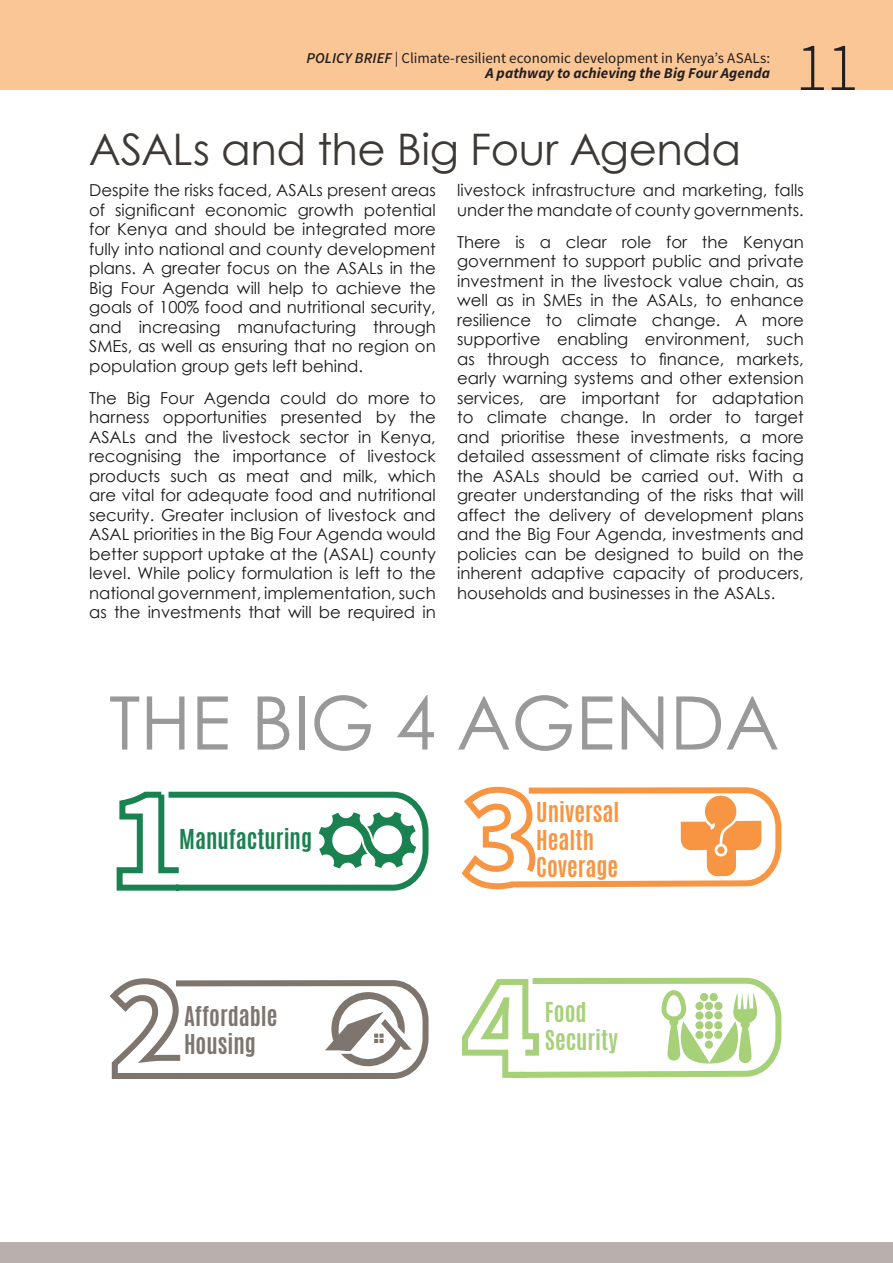
<style>
.page{position:relative;width:893px;height:1263px;background:#fff}
.page>*{position:absolute;margin:0;border:0;box-sizing:border-box;transform-origin:0 0}
.t1{font:73.95px "Century Gothic";color:#999}
.t2{font:300 69px "Source Sans Pro";color:#241f1f}
.t3{font:43.5px "Century Gothic";letter-spacing:-.015em;color:#3d3935}
.t4{font:700 22.95px/27.5px "Antonio";color:#f79542}
.t5{font:700 22.95px/27.5px "Antonio";color:#7d756e}
.t6{font:700 22.95px "Antonio";color:#1a8251}
.t7{font:700 22.95px/27.5px "Antonio";color:#a6d179}
.t8{font:16.5px/19.5px "Century Gothic";color:#1a1a1a;text-align:justify}
.t9{font:15px/15px "Source Sans Pro";letter-spacing:.005em;color:#241f1f;text-align:right}
.s1{font-weight:600;font-style:italic}
.s2{font-weight:700;font-style:italic}
</style>
<div class="page">
<div style="left:0;top:0;width:893px;height:90px;background:#fac696"></div>
<div style="left:0;top:1242px;width:893px;height:21px;background:#b7b0ac"></div>
<svg style="left:116px;top:791px;width:313px;height:100px"></svg>
<svg style="left:109px;top:978px;width:320px;height:101px"></svg>
<svg style="left:461px;top:786px;width:321px;height:104px"></svg>
<svg style="left:462px;top:977px;width:320px;height:101px"></svg>
<p class="t9" style="left:306px;top:50px;width:465px"><span class="s1">POLICY BRIEF</span> | Climate-resilient economic development in Kenya’s ASALs:<br><span class="s2">A pathway to achieving the Big Four Agenda</span></p>
<h2 class="t2" style="left:795px;top:25px;width:65px">11</h2>
<h3 class="t3" style="left:89px;top:119px;width:654px">ASALs and the Big Four Agenda</h3>
<p class="t8" style="left:89px;top:180px;width:348px">Despite the risks faced, ASALs present areas of significant economic growth potential for Kenya and should be integrated more fully into national and county development plans. A greater focus on the ASALs in the Big Four Agenda will help to achieve the goals of 100% food and nutritional security, and increasing manufacturing through SMEs, as well as ensuring that no region on population group gets left behind.</p>
<p class="t8" style="left:89px;top:388px;width:348px">The Big Four Agenda could do more to harness opportunities presented by the ASALs and the livestock sector in Kenya, recognising the importance of livestock products such as meat and milk, which are vital for adequate food and nutritional security. Greater inclusion of livestock and ASAL priorities in the Big Four Agenda would better support uptake at the (ASAL) county level. While policy formulation is left to the national government, implementation, such as the investments that will be required in</p>
<p class="t8" style="left:457px;top:180px;width:348px">livestock infrastructure and marketing, falls under the mandate of county governments.</p>
<p class="t8" style="left:457px;top:232px;width:348px">There is a clear role for the Kenyan government to support public and private investment in the livestock value chain, as well as in SMEs in the ASALs, to enhance resilience to climate change. A more supportive enabling environment, such as through access to finance, markets, early warning systems and other extension services, are important for adaptation to climate change. In order to target and prioritise these investments, a more detailed assessment of climate risks facing the ASALs should be carried out. With a greater understanding of the risks that will affect the delivery of development plans and the Big Four Agenda, investments and policies can be designed to build on the inherent adaptive capacity of producers, households and businesses in the ASALs.</p>
<h1 class="t1" style="left:109px;top:671px;width:672px">THE BIG 4 AGENDA</h1>
<h3 class="t6" style="left:179px;top:822px;width:134px">Manufacturing</h3>
<h3 class="t5" style="left:184px;top:1003px;width:95px">Affordable<br>Housing</h3>
<h3 class="t4" style="left:536px;top:799px;width:85px">Universal<br>Health<br>Coverage</h3>
<h3 class="t7" style="left:545px;top:999px;width:75px">Food<br>Security</h3>
</div>
